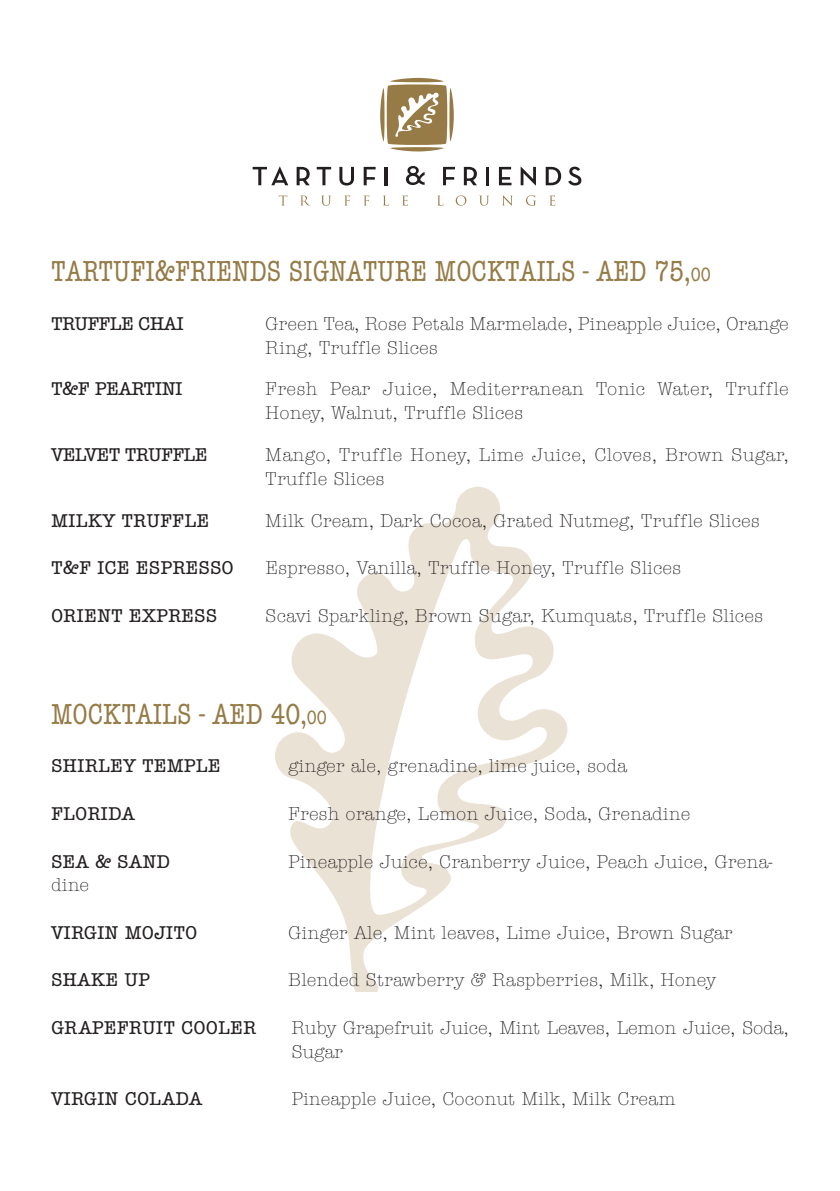
<style>
.page{position:relative;width:840px;height:1191px;background:#fff}
.page>*{position:absolute;margin:0;border:0;box-sizing:border-box;transform-origin:0 0}
.t1{font:condensed 30px "American Typewriter";color:#957b46}
.t2{font:300 condensed 19.2px/23.6px "American Typewriter";color:#231f20;scale:1.25 1}
.t3{font:condensed 19.2px "American Typewriter";color:#231f20;scale:1.25 1}
.t4{font:condensed 19.2px "American Typewriter";letter-spacing:-.035em;color:#231f20;scale:1.25 1}
.t5{font:condensed 19.2px "American Typewriter";letter-spacing:-.025em;color:#231f20;scale:1.25 1}
.s1{font-size:20px}
</style>
<div class="page">
<svg style="left:275px;top:487px;width:293px;height:504px"></svg>
<svg style="left:252px;top:166px;width:36px;height:19px"></svg>
<svg style="left:296px;top:167px;width:13px;height:18px"></svg>
<svg style="left:316px;top:167px;width:15px;height:18px"></svg>
<svg style="left:339px;top:167px;width:15px;height:18px"></svg>
<svg style="left:363px;top:167px;width:12px;height:18px"></svg>
<hr style="left:384px;top:167px;width:3px;height:18px;background:#231f20">
<svg style="left:443px;top:167px;width:11px;height:18px"></svg>
<svg style="left:463px;top:167px;width:13px;height:18px"></svg>
<hr style="left:486px;top:167px;width:3px;height:18px;background:#231f20">
<svg style="left:498px;top:167px;width:13px;height:18px"></svg>
<svg style="left:520px;top:167px;width:15px;height:18px"></svg>
<svg style="left:545px;top:167px;width:16px;height:18px"></svg>
<svg style="left:568px;top:167px;width:13px;height:18px"></svg>
<svg style="left:405px;top:166px;width:19px;height:19px"></svg>
<svg style="left:380px;top:78px;width:73px;height:74px"></svg>
<svg style="left:278px;top:195px;width:9px;height:10px"></svg>
<svg style="left:301px;top:196px;width:8px;height:9px"></svg>
<svg style="left:322px;top:196px;width:9px;height:10px"></svg>
<svg style="left:344px;top:195px;width:6px;height:10px"></svg>
<svg style="left:363px;top:195px;width:6px;height:10px"></svg>
<svg style="left:383px;top:196px;width:6px;height:9px"></svg>
<svg style="left:402px;top:195px;width:6px;height:10px"></svg>
<svg style="left:438px;top:196px;width:5px;height:9px"></svg>
<svg style="left:455px;top:195px;width:11px;height:11px"></svg>
<svg style="left:480px;top:196px;width:9px;height:10px"></svg>
<svg style="left:502px;top:195px;width:10px;height:11px"></svg>
<svg style="left:526px;top:195px;width:10px;height:11px"></svg>
<svg style="left:549px;top:195px;width:6px;height:10px"></svg>
<h1 class="t1" style="left:51px;top:249px;width:660px">TARTUFI&amp;FRIENDS SIGNATURE MOCKTAILS - AED 75,<span class="s1">00</span></h1>
<p class="t4" style="left:51px;top:309px;width:108px">TRUFFLE CHAI</p>
<p class="t2" style="left:265px;top:311px;width:420px">Green Tea, Rose Petals Marmelade, Pineapple Juice, Orange<br>Ring, Truffle Slices</p>
<p class="t5" style="left:51px;top:374px;width:107px">T&amp;F PEARTINI</p>
<p class="t2" style="left:265px;top:377px;width:420px">Fresh Pear Juice, Mediterranean Tonic Water, Truffle<br>Honey, Walnut, Truffle Slices</p>
<p class="t4" style="left:51px;top:440px;width:127px">VELVET TRUFFLE</p>
<p class="t2" style="left:265px;top:442px;width:420px">Mango, Truffle Honey, Lime Juice, Cloves, Brown Sugar,<br>Truffle Slices</p>
<p class="t3" style="left:51px;top:506px;width:128px">MILKY TRUFFLE</p>
<p class="t2" style="left:265px;top:508px;width:397px">Milk Cream, Dark Cocoa, Grated Nutmeg, Truffle Slices</p>
<p class="t3" style="left:51px;top:553px;width:148px">T&amp;F ICE ESPRESSO</p>
<p class="t2" style="left:265px;top:556px;width:334px">Espresso, Vanilla, Truffle Honey, Truffle Slices</p>
<p class="t3" style="left:51px;top:601px;width:134px">ORIENT EXPRESS</p>
<p class="t2" style="left:265px;top:603px;width:399px">Scavi Sparkling, Brown Sugar, Kumquats, Truffle Slices</p>
<h1 class="t1" style="left:51px;top:691px;width:277px">MOCKTAILS - AED 40,<span class="s1">00</span></h1>
<p class="t3" style="left:51px;top:751px;width:137px">SHIRLEY TEMPLE</p>
<p class="t2" style="left:288px;top:754px;width:272px">ginger ale, grenadine, lime juice, soda</p>
<p class="t3" style="left:51px;top:799px;width:69px">FLORIDA</p>
<p class="t2" style="left:288px;top:801px;width:323px">Fresh orange, Lemon Juice, Soda, Grenadine</p>
<p class="t3" style="left:51px;top:846px;width:97px">SEA &amp; SAND</p>
<p class="t2" style="left:288px;top:849px;width:389px">Pineapple Juice, Cranberry Juice, Peach Juice, Grena-</p>
<p class="t2" style="left:51px;top:873px;width:32px">dine</p>
<p class="t3" style="left:51px;top:918px;width:118px">VIRGIN MOJITO</p>
<p class="t2" style="left:288px;top:920px;width:357px">Ginger Ale, Mint leaves, Lime Juice, Brown Sugar</p>
<p class="t3" style="left:51px;top:965px;width:81px">SHAKE UP</p>
<p class="t2" style="left:288px;top:968px;width:344px">Blended Strawberry &amp; Raspberries, Milk, Honey</p>
<p class="t3" style="left:51px;top:1013px;width:165px">GRAPEFRUIT COOLER</p>
<p class="t2" style="left:291px;top:1015px;width:399px">Ruby Grapefruit Juice, Mint Leaves, Lemon Juice, Soda,<br>Sugar</p>
<p class="t3" style="left:51px;top:1084px;width:122px">VIRGIN COLADA</p>
<p class="t2" style="left:291px;top:1086px;width:308px">Pineapple Juice, Coconut Milk, Milk Cream</p>
</div>
